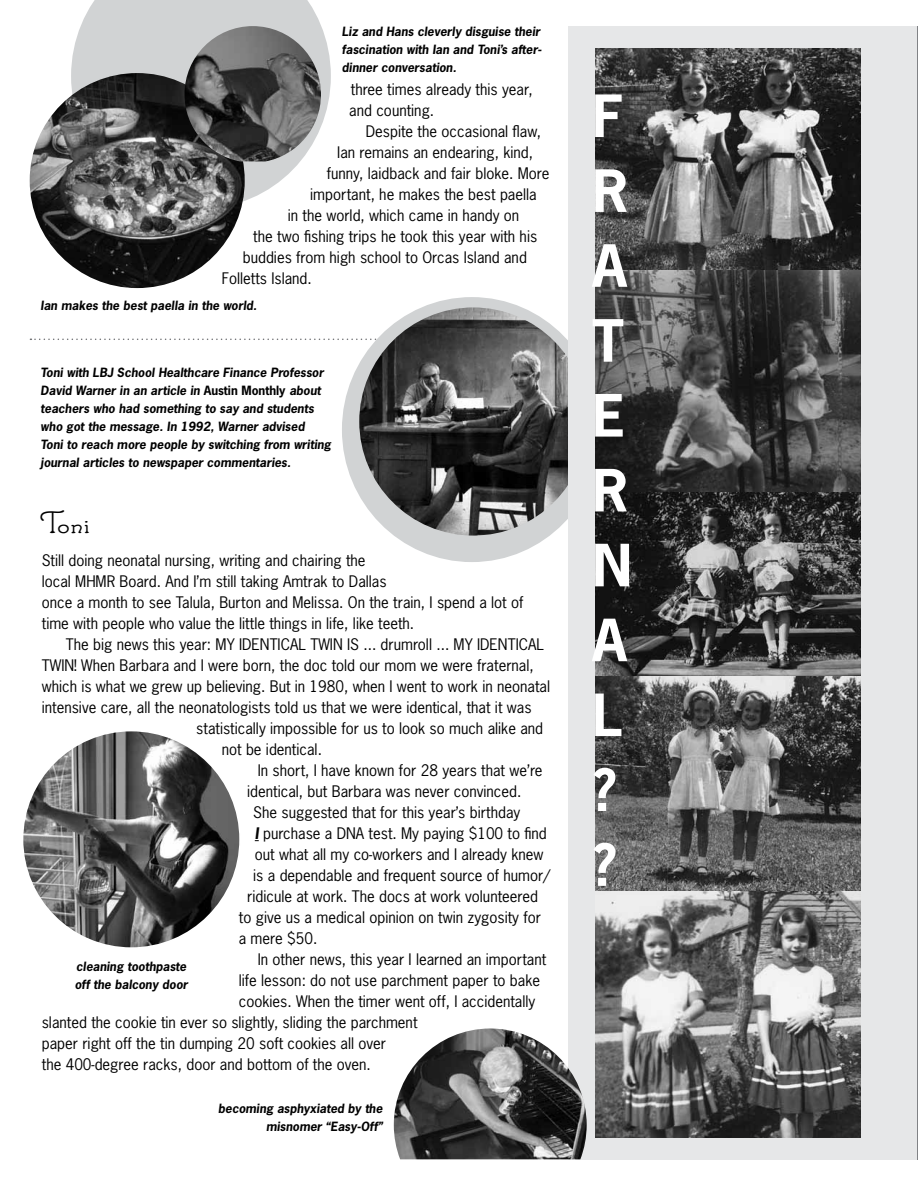
<style>
.page{position:relative;width:918px;height:1188px;background:#fff}
.page>*{position:absolute;margin:0;border:0;box-sizing:border-box;transform-origin:0 0}
.t1{font:700 54.75px/74.8px "News Gothic";color:#fff}
.t2{font:33px "Santa's Sleigh Full";color:#000}
.t3{font:15px/21px "News Gothic";color:#000}
.t4{font:italic 700 12px/18px "News Gothic";color:#000}
.s1{font-style:normal}
.s2{font-weight:700;font-style:italic}
</style>
<div class="page">
<hr style="left:917px;top:26px;width:1px;height:1134px;background:#808285">
<svg style="left:30px;top:339px;width:347px;height:1px"></svg>
<div style="left:342px;top:297px;width:260px;height:265px;background:#d1d3d4;border-radius:50%"></div>
<svg style="left:71px;top:0;width:260px;height:209px;fill:#d1d3d4"></svg>
<img style="left:359px;top:307px;width:228px;height:229px;border-radius:114px">
<div style="left:569px;top:26px;width:348px;height:1134px;background:#e6e7e8"></div>
<img style="left:30px;top:73px;width:215px;height:215px;border-radius:108px">
<img style="left:185px;top:26px;width:136px;height:135px">
<img style="left:595px;top:491px;width:266px;height:185px">
<img style="left:595px;top:49px;width:266px;height:442px">
<img style="left:595px;top:676px;width:266px;height:462px">
<img style="left:394px;top:1028px;width:193px;height:131px">
<img style="left:22px;top:731px;width:218px;height:217px;border-radius:109px">
<p class="t4" style="left:342px;top:22px;width:201px">Liz and Hans cleverly disguise their fascination with Ian and Toni’s after&shy;dinner conversation.</p>
<p class="t3" style="left:349px;top:79px;width:185px">three times already this year, and counting.</p>
<p class="t3" style="left:366px;top:121px;width:177px">Despite the occasional flaw,</p>
<p class="t3" style="left:337px;top:142px;width:197px">Ian remains an endearing, kind,</p>
<p class="t3" style="left:327px;top:163px;width:224px">funny, laidback and fair bloke. More</p>
<p class="t3" style="left:310px;top:184px;width:228px">important, he makes the best paella</p>
<p class="t3" style="left:288px;top:205px;width:233px">in the world, which came in handy on</p>
<p class="t3" style="left:253px;top:226px;width:285px">the two fishing trips he took this year with his</p>
<p class="t3" style="left:243px;top:247px;width:286px">buddies from high school to Orcas Island and</p>
<p class="t3" style="left:222px;top:268px;width:92px">Folletts Island.</p>
<p class="t4" style="left:41px;top:297px;width:218px">Ian makes the best paella in the world.</p>
<p class="t4" style="left:41px;top:363px;width:292px">Toni with LBJ School Healthcare Finance Professor David Warner in an article in <span class="s1">Austin Monthly</span> about teachers who had something to say and students who got the message. In 1992, Warner advised<br>Toni to reach more people by switching from writing journal articles to newspaper commentaries.</p>
<h2 class="t2" style="left:42px;top:503px;width:50px">Toni</h2>
<p class="t3" style="left:42px;top:550px;width:483px">Still doing neonatal nursing, writing and chairing the<br>local MHMR Board. And I’m still taking Amtrak to Dallas<br>once a month to see Talula, Burton and Melissa. On the train, I spend a lot of time with people who value the little things in life, like teeth.</p>
<p class="t3" style="left:66px;top:634px;width:480px">The big news this year: MY IDENTICAL TWIN IS ... drumroll ... MY IDENTICAL</p>
<p class="t3" style="left:42px;top:655px;width:494px">TWIN! When Barbara and I were born, the doc told our mom we were fraternal,</p>
<p class="t3" style="left:42px;top:676px;width:510px">which is what we grew up believing. But in 1980, when I went to work in neonatal</p>
<p class="t3" style="left:42px;top:697px;width:491px">intensive care, all the neonatologists told us that we were identical, that it was</p>
<p class="t3" style="left:196px;top:718px;width:348px">statistically impossible for us to look so much alike and</p>
<p class="t3" style="left:222px;top:739px;width:102px">not be identical.</p>
<p class="t3" style="left:258px;top:760px;width:286px">In short, I have known for 28 years that we’re</p>
<p class="t3" style="left:247px;top:781px;width:276px">identical, but Barbara was never convinced.</p>
<p class="t3" style="left:253px;top:802px;width:269px">She suggested that for this year’s birthday</p>
<p class="t3" style="left:255px;top:823px;width:294px"><span class="s2">I</span> purchase a DNA test. My paying $100 to find</p>
<p class="t3" style="left:255px;top:844px;width:290px">out what all my co-workers and I already knew</p>
<p class="t3" style="left:253px;top:865px;width:298px">is a dependable and frequent source of humor/</p>
<p class="t3" style="left:247px;top:886px;width:292px">ridicule at work. The docs at work volunteered</p>
<p class="t3" style="left:239px;top:907px;width:304px">to give us a medical opinion on twin zygosity for</p>
<p class="t3" style="left:239px;top:928px;width:80px">a mere $50.</p>
<p class="t3" style="left:258px;top:949px;width:290px">In other news, this year I learned an important</p>
<p class="t3" style="left:239px;top:970px;width:303px">life lesson: do not use parchment paper to bake</p>
<p class="t3" style="left:239px;top:991px;width:298px">cookies. When the timer went off, I accidentally</p>
<p class="t3" style="left:42px;top:1012px;width:377px">slanted the cookie tin ever so slightly, sliding the parchment</p>
<p class="t3" style="left:42px;top:1033px;width:346px">paper right off the tin dumping 20 soft cookies all over</p>
<p class="t3" style="left:42px;top:1054px;width:331px">the 400-degree racks, door and bottom of the oven.</p>
<p class="t4" style="left:75px;top:957px;width:115px">cleaning toothpaste off the balcony door</p>
<p class="t4" style="left:218px;top:1099px;width:166px;text-align:right">becoming asphyxiated by the misnomer “Easy-Off”</p>
<h1 class="t1" style="left:592px;top:78px;width:41px">F<br>R<br>A<br>T<br>E<br>R<br>N<br>A<br>L ? ?</h1>
</div>
